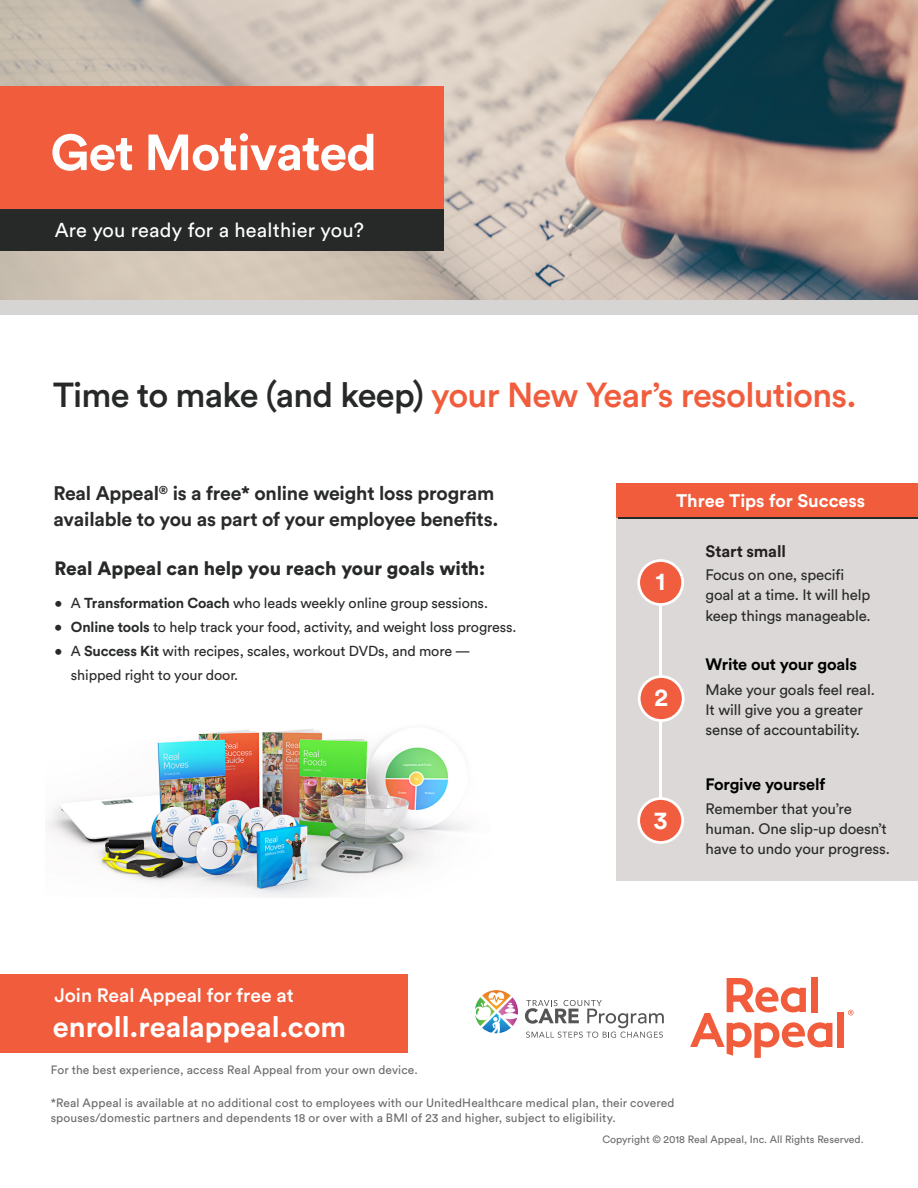
<style>
.page{position:relative;width:918px;height:1188px;background:#fff}
.page>*{position:absolute;margin:0;border:0;box-sizing:border-box;transform-origin:0 0}
.t1{font:700 50.1px "Circular Std";letter-spacing:-.02em;color:#fff}
.t2{font:500 34.35px "Circular Std";letter-spacing:-.02em;color:#f15c3c}
.t3{font:700 28.95px "Circular Std";color:#fff}
.t4{font:700 25.05px "Circular Std";color:#fff}
.t5{font:19.95px "Circular Std";letter-spacing:.01em;color:#fff}
.t6{font:700 19.5px/26px "Circular Std";letter-spacing:-.01em;color:#292a2a}
.t7{font:500 19.2px "Circular Std";color:#fff}
.t8{font:900 19.05px "Circular Std";color:#272928}
.t9{font:700 18px "Circular Std";color:#fff}
.t10{font:700 16.35px "Circular Std";letter-spacing:-.01em;color:#000}
.t11{font:700 16.35px "Circular Std";letter-spacing:-.01em;color:#231f20}
.t12{font:15px/20.1px "Circular Std";letter-spacing:-.01em;color:#292a2a}
.t13{font:14.4px/24px "Circular Std";letter-spacing:-.01em;color:#292a2a}
.t14{font:12px/14.4px "Circular Std";letter-spacing:.01em;color:#696a69}
.t15{font:10.5px "Circular Std";color:#696a69}
.s1{color:#272928}
.s2{font-weight:700}
</style>
<div class="page">
<div style="left:617px;top:518px;width:301px;height:363px;background:#dcd8d7"></div>
<div style="left:617px;top:483px;width:301px;height:35px;background:#f15c3c"></div>
<img style="left:0;top:0;width:918px;height:300px">
<div style="left:0;top:300px;width:918px;height:15px;background:#d7d5d4"></div>
<img style="left:47px;top:729px;width:420px;height:168px">
<div style="left:0;top:86px;width:444px;height:123px;background:#f15c3c"></div>
<div style="left:0;top:209px;width:444px;height:42px;background:#272928"></div>
<hr style="left:659px;top:594px;width:3px;height:239px;background:#fff">
<div style="left:639px;top:561px;width:44px;height:43px;background:#f15d3f;border-radius:50%"></div>
<div style="left:637px;top:559px;width:47px;height:47px;border:3px solid #fff;border-radius:50%"></div>
<div style="left:639px;top:677px;width:44px;height:44px;background:#f15d3f;border-radius:50%"></div>
<div style="left:638px;top:675px;width:47px;height:47px;border:3px solid #fff;border-radius:50%"></div>
<div style="left:639px;top:799px;width:44px;height:43px;background:#f15d3f;border-radius:50%"></div>
<div style="left:637px;top:797px;width:47px;height:47px;border:3px solid #fff;border-radius:50%"></div>
<hr style="left:618px;top:518px;width:300px;height:1px;background:#272928">
<div style="left:0;top:974px;width:407px;height:79px;background:#f15c3c"></div>
<div style="left:811px;top:977px;width:7px;height:35px;background:#f15c3c"></div>
<div style="left:838px;top:1012px;width:6px;height:35px;background:#f15c3c"></div>
<svg style="left:690px;top:978px;width:142px;height:80px"></svg>
<svg style="left:848px;top:1010px;width:6px;height:5px"></svg>
<svg style="left:525px;top:1000px;width:139px;height:38px"></svg>
<svg style="left:475px;top:990px;width:43px;height:43px"></svg>
<p class="t1" style="left:50px;top:120px;width:328px">Get Motivated</p>
<p class="t5" style="left:55px;top:218px;width:311px">Are you ready for a healthier you?</p>
<p class="t2" style="left:53px;top:374px;width:805px"><span class="s1">Time to make (and keep)</span> your New Year’s resolutions.</p>
<p class="t6" style="left:53px;top:480px;width:447px">Real Appeal<sup>®</sup> is a free* online weight loss program available to you as part of your employee benefits.</p>
<p class="t8" style="left:54px;top:556px;width:432px">Real Appeal can help you reach your goals with:</p>
<p class="t13" style="left:54px;top:591px;width:435px">• A <span class="s2">Transformation Coach</span> who leads weekly online group sessions.</p>
<p class="t13" style="left:54px;top:615px;width:464px"><span class="s2">• Online tools</span> to help track your food, activity, and weight loss progress.</p>
<p class="t13" style="left:71px;top:639px;width:401px;text-indent:-17px">• A <span class="s2">Success Kit</span> with recipes, scales, workout DVDs, and more — shipped right to your door.</p>
<p class="t7" style="left:54px;top:983px;width:241px">Join Real Appeal for free at</p>
<p class="t3" style="left:53px;top:1008px;width:295px">enroll.realappeal.com</p>
<p class="t9" style="left:676px;top:489px;width:191px">Three Tips for Success</p>
<p class="t4" style="left:656px;top:565px;width:11px">1</p>
<p class="t4" style="left:654px;top:681px;width:15px">2</p>
<p class="t4" style="left:654px;top:804px;width:15px">3</p>
<p class="t11" style="left:706px;top:540px;width:82px">Start small</p>
<p class="t12" style="left:706px;top:565px;width:167px">Focus on one, specifi goal at a time. It will help keep things manageable.</p>
<p class="t10" style="left:706px;top:653px;width:153px">Write out your goals</p>
<p class="t12" style="left:706px;top:679px;width:171px">Make your goals feel real.<br>It will give you a greater sense of accountability.</p>
<p class="t10" style="left:706px;top:774px;width:121px">Forgive yourself</p>
<p class="t12" style="left:706px;top:798px;width:186px">Remember that you’re human. One slip-up doesn’t have to undo your progress.</p>
<p class="t14" style="left:51px;top:1062px;width:369px">For the best experience, access Real Appeal from your own device.</p>
<p class="t14" style="left:51px;top:1096px;width:626px">*Real Appeal is available at no additional cost to employees with our UnitedHealthcare medical plan, their covered spouses/domestic partners and dependents 18 or over with a BMI of 23 and higher, subject to eligibility.</p>
<p class="t15" style="left:602px;top:1133px;width:263px">Copyright © 2018 Real Appeal, Inc. All Rights Reserved.</p>
</div>
